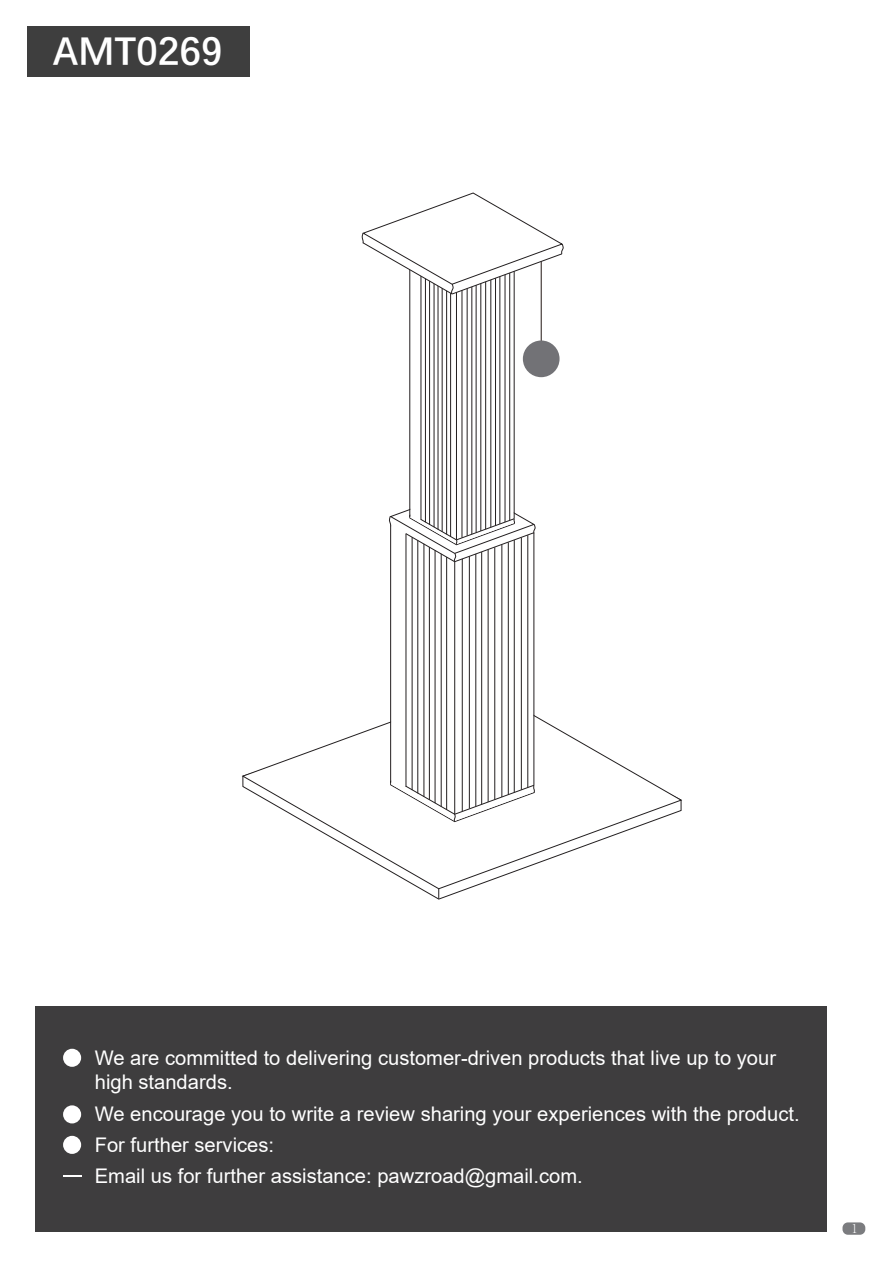
<style>
.page{position:relative;width:893px;height:1263px;background:#fff}
.page>*{position:absolute;margin:0;border:0;box-sizing:border-box;transform-origin:0 0}
.t1{font:700 39px "Deng Xian";color:#fff}
.t2{font:20.1px/30.9px "Arial";color:#fff}
.t3{font:300 15px "Adobe Song Std";color:#fff}
</style>
<div class="page">
<div style="left:28px;top:26px;width:222px;height:51px;background:#3e3e3e"></div>
<div style="left:36px;top:1006px;width:791px;height:225px;background:#3e3d3e"></div>
<div style="left:63px;top:1049px;width:18px;height:18px;background:#fff;border-radius:50%"></div>
<div style="left:63px;top:1105px;width:18px;height:18px;background:#fff;border-radius:50%"></div>
<div style="left:63px;top:1136px;width:18px;height:18px;background:#fff;border-radius:50%"></div>
<div style="left:842px;top:1222px;width:23px;height:13px;background:#7b7c7f;border-radius:5px"></div>
<svg style="left:63px;top:1175px;width:18px;height:1px"></svg>
<svg style="left:242px;top:732px;width:440px;height:158px"></svg>
<svg style="left:361px;top:192px;width:203px;height:630px"></svg>
<h1 class="t1" style="left:53px;top:25px;width:172px">AMT0269</h1>
<p class="t2" style="left:95px;top:1046px;width:683px;line-height:24.2px">We are committed to delivering customer-driven products that live up to your high standards.</p>
<p class="t2" style="left:95px;top:1098px;width:706px">We encourage you to write a review sharing your experiences with the product.<br>For further services:<br>Email us for further assistance: pawzroad@gmail.com.</p>
<p class="t3" style="left:851px;top:1219px;width:8px">1</p>
</div>
